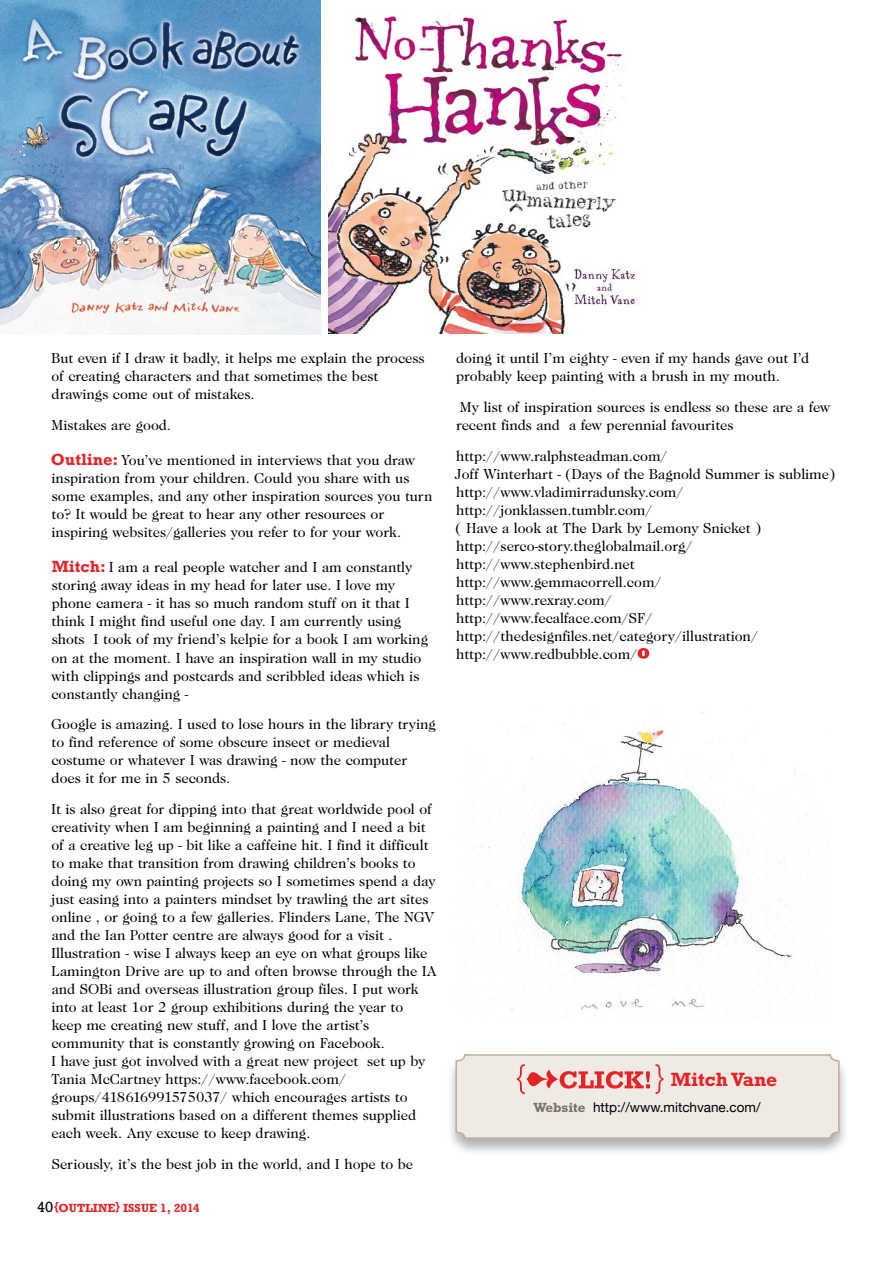
<style>
.page{position:relative;width:893px;height:1263px;background:#fff}
.page>*{position:absolute;margin:0;border:0;box-sizing:border-box;transform-origin:0 0}
.t1{font:700 19.5px "Rockwell";color:#e42528}
.t2{font:15px/18px "Caslon";color:#000}
.t3{font:13.5px "Helvetica Neue";color:#000}
.t4{font:700 12px "Rockwell";color:#e42528}
.s1{font-family:"Rockwell";font-weight:700;font-size:16.5px;color:#e42528}
.s2{font-weight:400;font-size:15px;color:#000}
.s3{font-family:"Rockwell";font-weight:700;color:#7c7267}
</style>
<div class="page">
<svg style="left:638px;top:648px;width:11px;height:11px"></svg>
<img style="left:0;top:0;width:320px;height:334px">
<img style="left:328px;top:16px;width:307px;height:317px">
<img style="left:472px;top:712px;width:356px;height:306px">
<div style="left:446px;top:1053px;width:403px;height:103px;background:#000;opacity:.3"></div>
<svg style="left:455px;top:1053px;width:385px;height:86px;background:#ece0da"></svg>
<p class="t2" style="left:51px;top:350px;width:375px">But even if I draw it badly, it helps me explain the process of creating characters and that sometimes the best drawings come out of mistakes.</p>
<p class="t2" style="left:51px;top:416px;width:121px">Mistakes are good.</p>
<p class="t2" style="left:51px;top:452px;width:383px"><span class="s1">Outline:</span> You’ve mentioned in interviews that you draw inspiration from your children. Could you share with us some examples, and any other inspiration sources you turn to? It would be great to hear any other resources or inspiring websites/galleries you refer to for your work.</p>
<p class="t2" style="left:51px;top:559px;width:378px"><span class="s1">Mitch:</span> I am a real people watcher and I am constantly storing away ideas in my head for later use. I love my phone camera - it has so much random stuff on it that I think I might find useful one day. I am currently using shots I took of my friend’s kelpie for a book I am working on at the moment. I have an inspiration wall in my studio with clippings and postcards and scribbled ideas which is constantly changing -</p>
<p class="t2" style="left:51px;top:716px;width:386px">Google is amazing. I used to lose hours in the library trying to find reference of some obscure insect or medieval costume or whatever I was drawing - now the computer does it for me in 5 seconds.</p>
<p class="t2" style="left:51px;top:800px;width:387px">It is also great for dipping into that great worldwide pool of creativity when I am beginning a painting and I need a bit of a creative leg up - bit like a caffeine hit. I find it difficult to make that transition from drawing children’s books to doing my own painting projects so I sometimes spend a day just easing into a painters mindset by trawling the art sites online , or going to a few galleries. Flinders Lane, The NGV and the Ian Potter centre are always good for a visit .<br>Illustration - wise I always keep an eye on what groups like Lamington Drive are up to and often browse through the IA and SOBi and overseas illustration group files. I put work into at least 1or 2 group exhibitions during the year to keep me creating new stuff, and I love the artist’s community that is constantly growing on Facebook.<br>I have just got involved with a great new project set up by Tania McCartney https://www.facebook.com/ groups/418616991575037/ which encourages artists to submit illustrations based on a different themes supplied each week. Any excuse to keep drawing.</p>
<p class="t2" style="left:52px;top:1155px;width:363px">Seriously, it’s the best job in the world, and I hope to be</p>
<p class="t4" style="left:37px;top:1201px;width:164px"><span class="s2">40</span>{OUTLINE} ISSUE 1, 2014</p>
<p class="t2" style="left:456px;top:350px;width:355px">doing it until I’m eighty - even if my hands gave out I’d probably keep painting with a brush in my mouth.</p>
<p class="t2" style="left:456px;top:398px;width:376px">My list of inspiration sources is endless so these are a few recent finds and a few perennial favourites</p>
<p class="t2" style="left:455px;top:447px;width:382px">http://www.ralphsteadman.com/<br>Joff Winterhart - (Days of the Bagnold Summer is sublime) http://www.vladimirradunsky.com/ http://jonklassen.tumblr.com/<br>( Have a look at The Dark by Lemony Snicket ) http://serco-story.theglobalmail.org/ http://www.stephenbird.net http://www.gemmacorrell.com/<br>http://www.rexray.com/<br>http://www.fecalface.com/SF/ http://thedesignfiles.net/category/illustration/ http://www.redbubble.com/</p>
<h1 class="t1" style="left:671px;top:1068px;width:108px">Mitch Vane</h1>
<p class="t3" style="left:533px;top:1097px;width:229px"><span class="s3">Website</span> http://www.mitchvane.com/</p>
</div>
